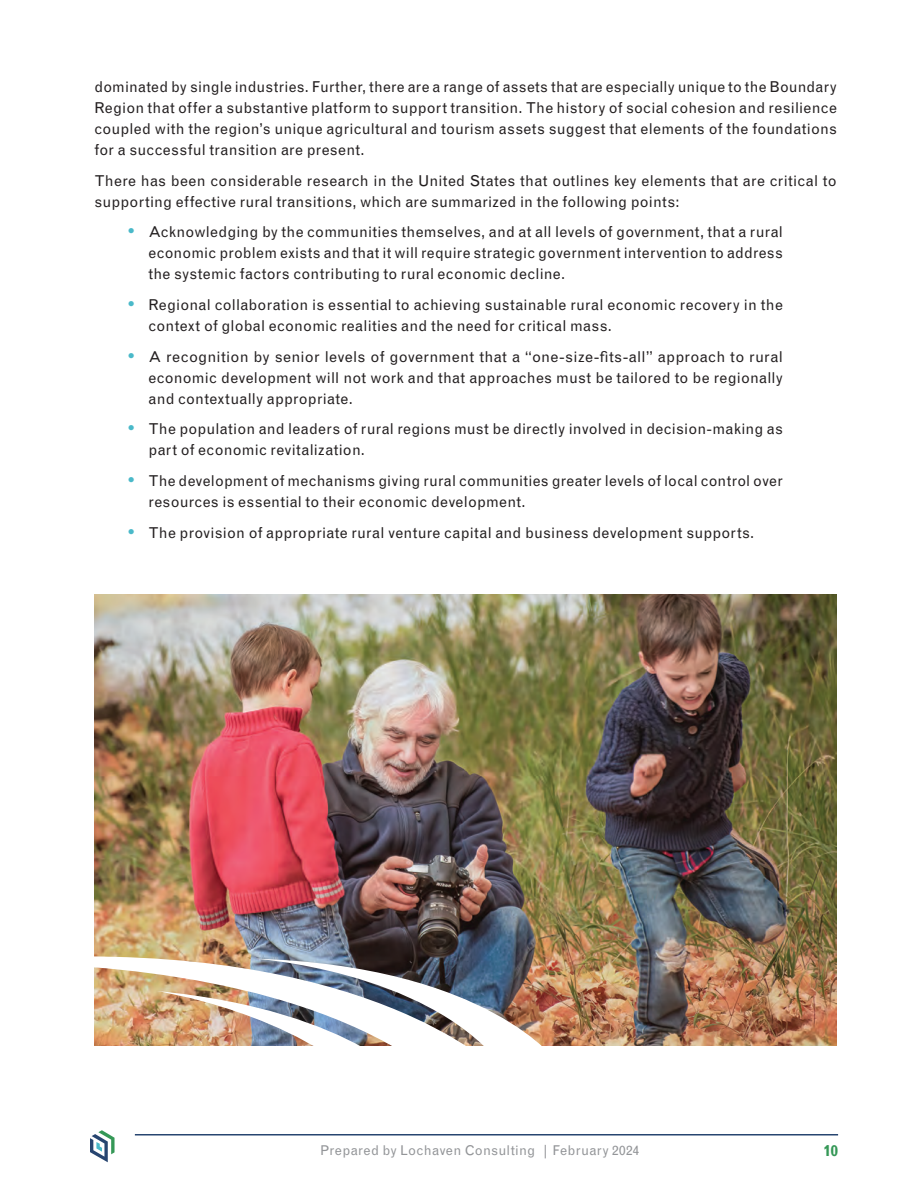
<style>
.page{position:relative;width:918px;height:1188px;background:#fff}
.page>*{position:absolute;margin:0;border:0;box-sizing:border-box;transform-origin:0 0}
.t1{font:15px/21px "Grotesque MT Std";letter-spacing:.015em;color:#231f20}
.t2{font:700 15px "Grotesque MT Std";color:#359857}
.t3{font:13.5px "Grotesque MT Std";letter-spacing:.02em;color:#939598}
.s1{font-weight:700;font-size:18px;color:#4ab9c9}
</style>
<div class="page">
<img style="left:94px;top:594px;width:743px;height:451px">
<img style="left:94px;top:956px;width:413px;height:90px">
<img style="left:156px;top:959px;width:402px;height:87px">
<hr style="left:135px;top:1134px;width:703px;height:2px;background:#274570">
<svg style="left:90px;top:1130px;width:25px;height:32px"></svg>
<p class="t1" style="left:94px;top:76px;width:744px;text-align:justify">dominated by single industries. Further, there are a range of assets that are especially unique to the Boundary Region that offer a substantive platform to support transition. The history of social cohesion and resilience coupled with the region’s unique agricultural and tourism assets suggest that elements of the foundations for a successful transition are present.</p>
<p class="t1" style="left:94px;top:170px;width:744px">There has been considerable research in the United States that outlines key elements that are critical to supporting effective rural transitions, which are summarized in the following points:</p>
<p class="t1" style="left:148px;top:222px;width:636px;text-align:justify;text-indent:-20px"><span class="s1">•</span> Acknowledging by the communities themselves, and at all levels of government, that a rural economic problem exists and that it will require strategic government intervention to address the systemic factors contributing to rural economic decline.</p>
<p class="t1" style="left:148px;top:294px;width:636px;text-indent:-20px"><span class="s1">•</span> Regional collaboration is essential to achieving sustainable rural economic recovery in the context of global economic realities and the need for critical mass.</p>
<p class="t1" style="left:148px;top:346px;width:636px;text-align:justify;text-indent:-20px"><span class="s1">•</span> A recognition by senior levels of government that a “one-size-fits-all” approach to rural economic development will not work and that approaches must be tailored to be regionally and contextually appropriate.</p>
<p class="t1" style="left:148px;top:419px;width:636px;text-indent:-20px"><span class="s1">•</span> The population and leaders of rural regions must be directly involved in decision-making as part of economic revitalization.</p>
<p class="t1" style="left:148px;top:471px;width:636px;text-indent:-20px"><span class="s1">•</span> The development of mechanisms giving rural communities greater levels of local control over resources is essential to their economic development.</p>
<p class="t1" style="left:128px;top:522px;width:628px"><span class="s1">•</span> The provision of appropriate rural venture capital and business development supports.</p>
<p class="t3" style="left:320px;top:1143px;width:321px">Prepared by Lochaven Consulting | February 2024</p>
<p class="t2" style="left:823px;top:1142px;width:16px">10</p>
</div>
